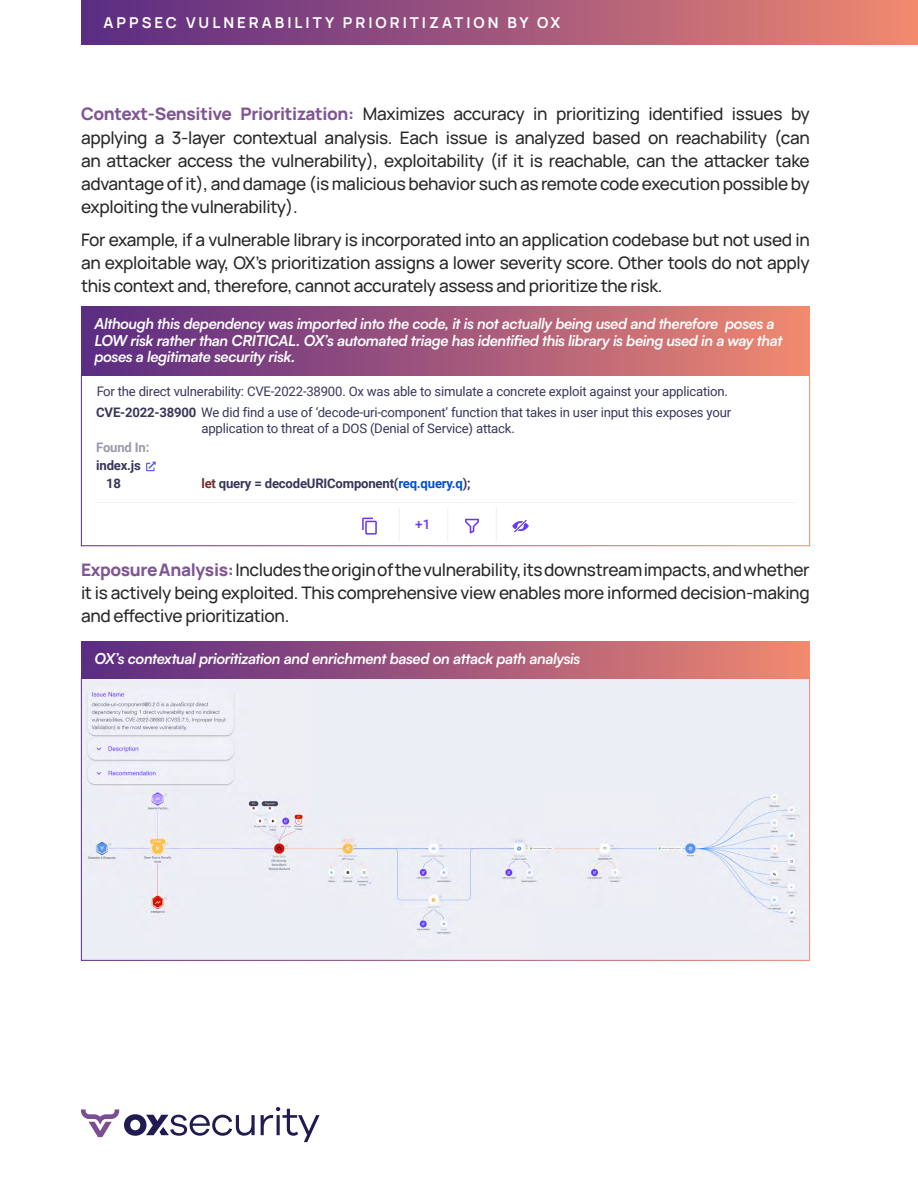
<style>
.page{position:relative;width:918px;height:1188px;background:#fff}
.page>*{position:absolute;margin:0;border:0;box-sizing:border-box;transform-origin:0 0}
.t1{font:500 17.25px/23.2px "Manrope";letter-spacing:-.02em;color:#292829;text-align:justify}
.t2{font:italic 700 15px/16.5px "Satoshi";letter-spacing:-.025em;color:#fff}
.t3{font:700 15px "Manrope";letter-spacing:.2em;color:#fff}
.t4{font:500 13.35px "Roboto";color:#6837ff}
.t5{font:13.2px/20.9px "Roboto";letter-spacing:-.015em;color:#37375c}
.t6{font:700 13.2px/17.7px "Roboto";letter-spacing:-.015em;color:#37375c}
.t7{font:700 13.2px "Roboto";letter-spacing:-.015em;color:#9b9bad}
.s1{font-weight:800;color:#7f5594}
.s2{font-weight:700}
.s3{color:#6d3130}
.s4{color:#0052cc}
</style>
<div class="page">
<svg style="left:81px;top:1107px;width:239px;height:35px"></svg>
<hr style="left:96px;top:502px;width:699px;height:1px;background:#eff0f5">
<hr style="left:399px;top:507px;width:1px;height:34px;background:#eff0f5">
<hr style="left:447px;top:507px;width:1px;height:34px;background:#eff0f5">
<hr style="left:496px;top:507px;width:1px;height:34px;background:#eff0f5">
<svg style="left:512px;top:520px;width:17px;height:13px"></svg>
<svg style="left:362px;top:518px;width:15px;height:17px"></svg>
<svg style="left:465px;top:519px;width:14px;height:14px"></svg>
<svg style="left:146px;top:462px;width:10px;height:9px"></svg>
<div style="left:81px;top:375px;width:729px;height:171px;border:1px solid #fff"></div>
<div style="left:81px;top:306px;width:729px;height:70px;background:linear-gradient(to right,#572985,#ee8771)"></div>
<div style="left:81px;top:0;width:837px;height:45px;background:linear-gradient(to right,#572985,#ee8771)"></div>
<div style="left:83px;top:679px;width:725px;height:280px;background:#eceef5"></div>
<div style="left:81px;top:641px;width:729px;height:37px;background:linear-gradient(to right,#572985,#ee8771)"></div>
<p class="t3" style="left:104px;top:12px;width:458px">APPSEC VULNERABILITY PRIORITIZATION BY OX</p>
<p class="t1" style="left:81px;top:102px;width:730px"><span class="s1">Context-Sensitive Prioritization:</span> Maximizes accuracy in prioritizing identified issues by applying a 3-layer contextual analysis. Each issue is analyzed based on reachability (can an attacker access the vulnerability), exploitability (if it is reachable, can the attacker take advantage of it), and damage (is malicious behavior such as remote code execution possible by exploiting the vulnerability).</p>
<p class="t1" style="left:81px;top:227px;width:730px">For example, if a vulnerable library is incorporated into an application codebase but not used in an exploitable way, OX’s prioritization assigns a lower severity score. Other tools do not apply this context and, therefore, cannot accurately assess and prioritize the risk.</p>
<p class="t2" style="left:94px;top:315px;width:689px">Although this dependency was imported into the code, it is not actually being used and therefore poses a<br>LOW risk rather than CRITICAL. OX’s automated triage has identified this library is being used in a way that poses a legitimate security risk.</p>
<p class="t5" style="left:96px;top:380px;width:637px">For the direct vulnerability: CVE-2022-38900. Ox was able to simulate a concrete exploit against your application.<br><span class="s2">CVE-2022-38900</span> We did find a use of ‘decode-uri-component’ function that takes in user input this exposes your</p>
<p class="t5" style="left:201px;top:417px;width:315px">application to threat of a DOS (Denial of Service) attack.</p>
<p class="t7" style="left:96px;top:439px;width:55px">Found In:</p>
<p class="t6" style="left:106px;top:456px;width:36px;text-indent:-10px">index.js<br>18</p>
<p class="t6" style="left:201px;top:474px;width:271px"><span class="s3">let</span> query = decodeURIComponent(<span class="s4">req.query.q</span>);</p>
<p class="t4" style="left:415px;top:515px;width:17px">+1</p>
<p class="t1" style="left:81px;top:557px;width:730px"><span class="s1">Exposure Analysis:</span> Includes the origin of the vulnerability, its downstream impacts, and whether it is actively being exploited. This comprehensive view enables more informed decision-making and effective prioritization.</p>
<p class="t2" style="left:94px;top:649px;width:487px">OX’s contextual prioritization and enrichment based on attack path analysis</p>
</div>
